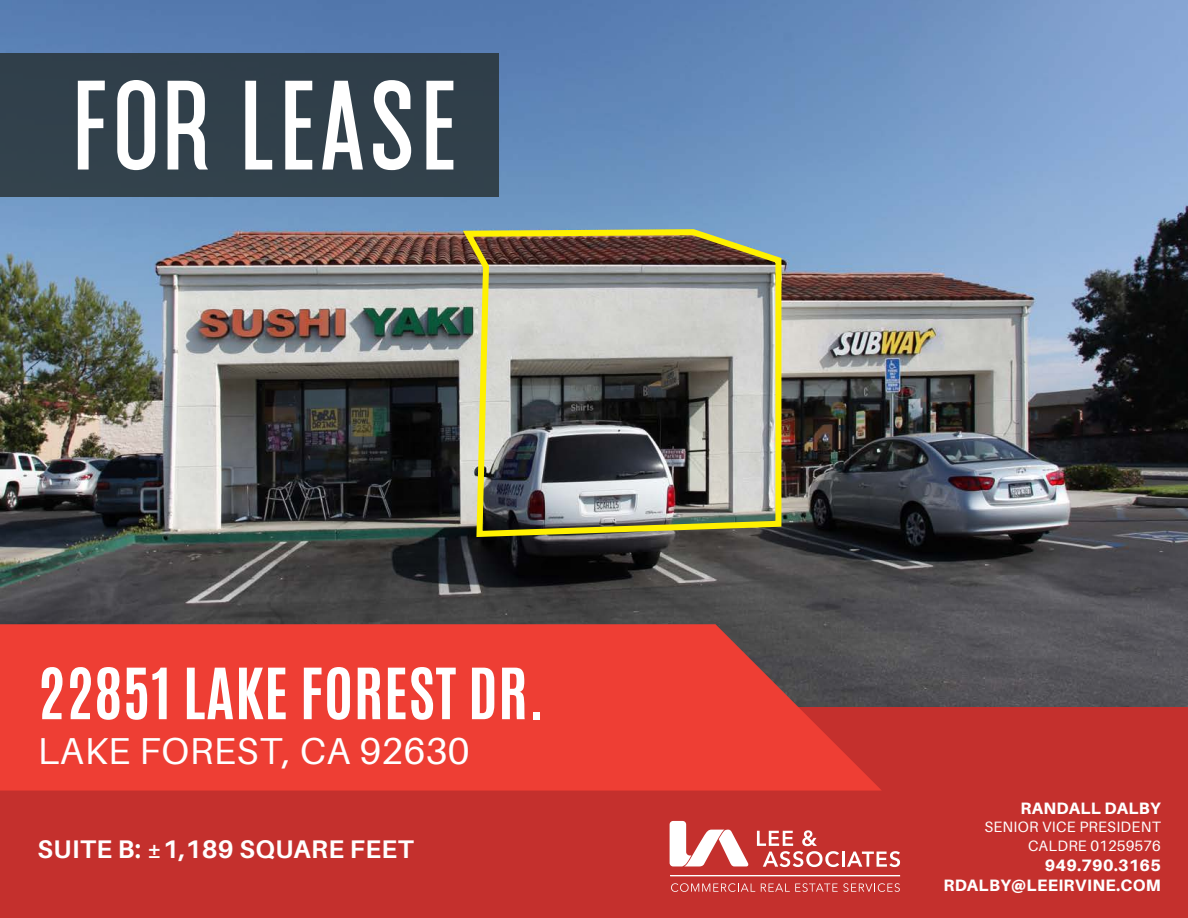
<style>
.page{position:relative;width:1188px;height:918px;background:#fff}
.page>*{position:absolute;margin:0;border:0;box-sizing:border-box;transform-origin:0 0}
.t1{font:120px "Americana";letter-spacing:.05em;color:#fff}
.t2{font:700 60px "Antonio";letter-spacing:.01em;color:#fff}
.t3{font:37.5px "Aileron";letter-spacing:.02em;color:#fff}
.t4{font:700 25.5px "Aileron";letter-spacing:.02em;color:#fff}
.t5{font:800 16.5px "Aileron";letter-spacing:.02em;color:#fff}
.t6{font:15px "Aileron";letter-spacing:.02em;color:#fff}
</style>
<div class="page">
<img style="left:0;top:0;width:1188px;height:707px">
<div style="left:0;top:707px;width:1188px;height:211px;background:#c4302d"></div>
<svg style="left:757px;top:830px;width:82px;height:37px"></svg>
<hr style="left:842px;top:852px;width:3px;height:15px;background:#fff">
<svg style="left:847px;top:851px;width:53px;height:16px"></svg>
<svg style="left:670px;top:821px;width:79px;height:45px"></svg>
<svg style="left:671px;top:883px;width:84px;height:9px"></svg>
<svg style="left:761px;top:883px;width:139px;height:9px"></svg>
<hr style="left:670px;top:876px;width:230px;height:1px;background:#fff">
<svg style="left:0;top:624px;width:882px;height:167px;background:#e23e35"></svg>
<div style="left:0;top:53px;width:499px;height:144px;background:#31404b"></div>
<img style="left:460px;top:226px;width:324px;height:314px">
<p class="t1" style="left:72px;top:58px;width:386px">FOR LEASE</p>
<p class="t2" style="left:38px;top:648px;width:508px">22851 LAKE FOREST DR.</p>
<p class="t3" style="left:38px;top:731px;width:433px">LAKE FOREST, CA 92630</p>
<p class="t4" style="left:38px;top:835px;width:378px">SUITE B: ±1,189 SQUARE FEET</p>
<p class="t5" style="left:1020px;top:798px;width:142px">RANDALL DALBY</p>
<p class="t6" style="left:984px;top:818px;width:178px">SENIOR VICE PRESIDENT</p>
<p class="t6" style="left:1028px;top:838px;width:134px">CALDRE 01259576</p>
<p class="t5" style="left:1045px;top:856px;width:118px">949.790.3165</p>
<p class="t5" style="left:943px;top:876px;width:219px">RDALBY@LEEIRVINE.COM</p>
</div>
